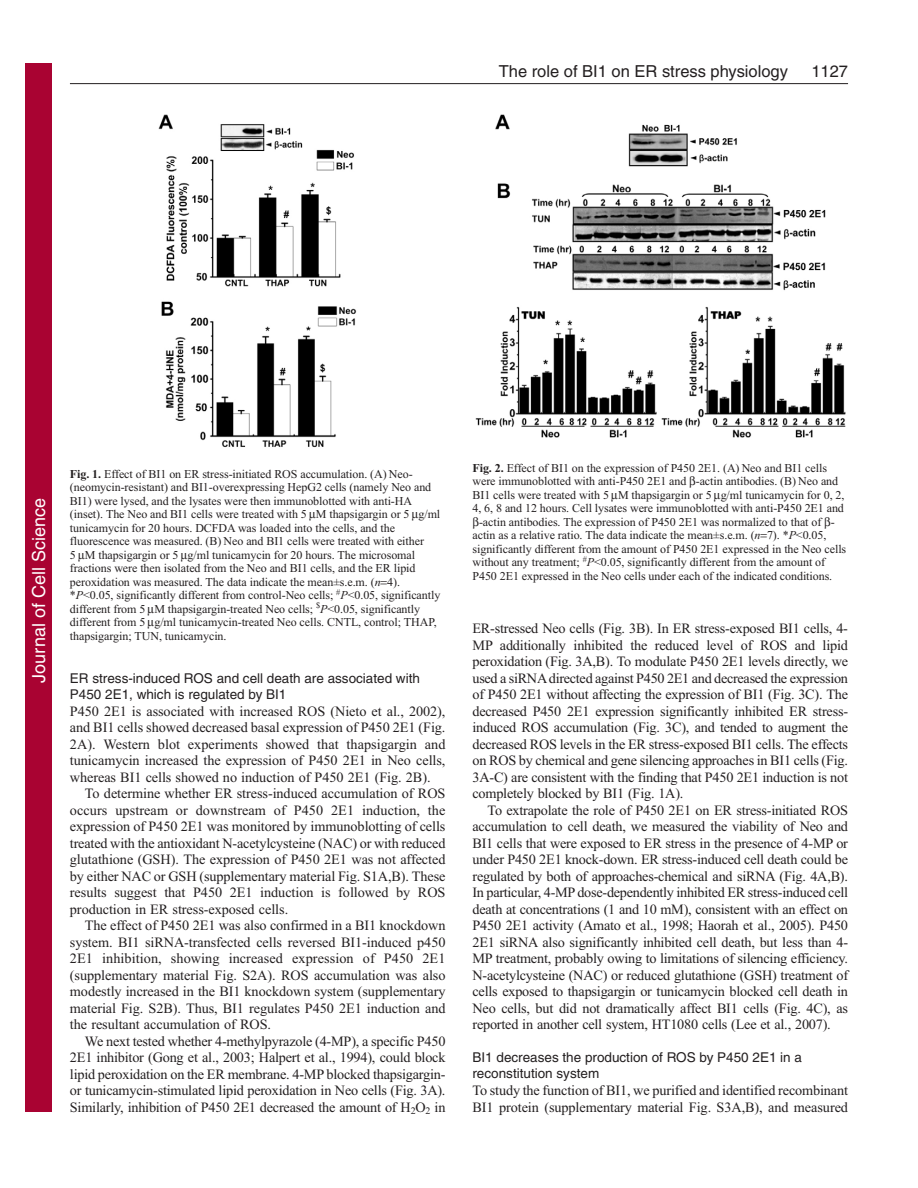
<style>
.page{position:relative;width:918px;height:1188px;background:#fff}
.page>*{position:absolute;margin:0;border:0;box-sizing:border-box;transform-origin:0 0}
.t1{font:18px "Helvetica";color:#fff}
.t2{font:16.5px "Helvetica";color:#231f20}
.t3{font:14.25px/16.5px "Times New Roman";letter-spacing:-.01em;color:#231f20;text-align:justify}
.t4{font:13.5px/16.5px "Helvetica";color:#231f20}
.t5{font:12px/13.5px "Times New Roman";letter-spacing:-.005em;color:#231f20}
.s1{font-weight:700}
.s2{font-style:italic}
</style>
<div class="page">
<hr style="left:70px;top:83px;width:778px;height:1px;background:#231f20">
<img style="left:158px;top:114px;width:199px;height:334px">
<img style="left:475px;top:114px;width:371px;height:324px">
<div style="left:26px;top:64px;width:26px;height:1048px;background:#a90332"></div>
<p class="t2" style="left:499px;top:65px;width:291px">The role of BI1 on ER stress physiology</p>
<p class="t2" style="left:811px;top:65px;width:38px">1127</p>
<p class="t1" style="left:28px;top:683px;width:186px;rotate:-90deg">Journal of Cell Science</p>
<p class="t5" style="left:70px;top:468px;width:372px"><span class="s1">Fig. 1.</span> Effect of BI1 on ER stress-initiated ROS accumulation. (A) Neo-(neomycin-resistant) and BI1-overexpressing HepG2 cells (namely Neo and BI1) were lysed, and the lysates were then immunoblotted with anti-HA (inset). The Neo and BI1 cells were treated with 5 M thapsigargin or 5 g/ml tunicamycin for 20 hours. DCFDA was loaded into the cells, and the fluorescence was measured. (B) Neo and BI1 cells were treated with either<br>5 M thapsigargin or 5 g/ml tunicamycin for 20 hours. The microsomal fractions were then isolated from the Neo and BI1 cells, and the ER lipid peroxidation was measured. The data indicate the mean±s.e.m. (<span class="s2">n</span> 4). *<span class="s2">P</span>&lt;0.05, significantly different from control-Neo cells; <sup>#</sup><span class="s2">P</span>&lt;0.05, significantly different from 5 M thapsigargin-treated Neo cells; <sup>$</sup><span class="s2">P</span>&lt;0.05, significantly different from 5 g/ml tunicamycin-treated Neo cells. CNTL, control; THAP, thapsigargin; TUN, tunicamycin.</p>
<p class="t4" style="left:70px;top:671px;width:352px">ER stress-induced ROS and cell death are associated with<br>P450 2E1, which is regulated by BI1</p>
<p class="t3" style="left:70px;top:704px;width:377px">P450 2E1 is associated with increased ROS (Nieto et al., 2002), and BI1 cells showed decreased basal expression of P450 2E1 (Fig.<br>2A). Western blot experiments showed that thapsigargin and tunicamycin increased the expression of P450 2E1 in Neo cells, whereas BI1 cells showed no induction of P450 2E1 (Fig. 2B).</p>
<p class="t3" style="left:70px;top:786px;width:377px;text-indent:15px">To determine whether ER stress-induced accumulation of ROS occurs upstream or downstream of P450 2E1 induction, the expression of P450 2E1 was monitored by immunoblotting of cells treated with the antioxidant N-acetylcysteine (NAC) or with reduced glutathione (GSH). The expression of P450 2E1 was not affected by either NAC or GSH (supplementary material Fig. S1A,B). These results suggest that P450 2E1 induction is followed by ROS production in ER stress-exposed cells.</p>
<p class="t3" style="left:70px;top:918px;width:377px;text-indent:15px">The effect of P450 2E1 was also confirmed in a BI1 knockdown system. BI1 siRNA-transfected cells reversed BI1-induced p450<br>2E1 inhibition, showing increased expression of P450 2E1 (supplementary material Fig. S2A). ROS accumulation was also modestly increased in the BI1 knockdown system (supplementary material Fig. S2B). Thus, BI1 regulates P450 2E1 induction and the resultant accumulation of ROS.</p>
<p class="t3" style="left:70px;top:1034px;width:377px;text-indent:15px">We next tested whether 4-methylpyrazole (4-MP), a specific P450<br>2E1 inhibitor (Gong et al., 2003; Halpert et al., 1994), could block lipid peroxidation on the ER membrane. 4-MP blocked thapsigargin&shy;or tunicamycin-stimulated lipid peroxidation in Neo cells (Fig. 3A).<br>Similarly, inhibition of P450 2E1 decreased the amount of H<sub>2</sub>O<sub>2</sub> in</p>
<p class="t5" style="left:472px;top:462px;width:356px"><span class="s1">Fig. 2.</span> Effect of BI1 on the expression of P450 2E1. (A) Neo and BI1 cells</p>
<p class="t5" style="left:472px;top:476px;width:367px">were immunoblotted with anti-P450 2E1 and -actin antibodies. (B) Neo and</p>
<p class="t5" style="left:472px;top:489px;width:374px">BI1 cells were treated with 5 M thapsigargin or 5 g/ml tunicamycin for 0, 2,</p>
<p class="t5" style="left:473px;top:503px;width:373px">4, 6, 8 and 12 hours. Cell lysates were immunoblotted with anti-P450 2E1 and</p>
<p class="t5" style="left:479px;top:516px;width:357px">-actin antibodies. The expression of P450 2E1 was normalized to that of -</p>
<p class="t5" style="left:473px;top:530px;width:355px">actin as a relative ratio. The data indicate the mean±s.e.m. (<span class="s2">n</span> 7). *<span class="s2">P</span>&lt;0.05,</p>
<p class="t5" style="left:473px;top:543px;width:375px">significantly different from the amount of P450 2E1 expressed in the Neo cells</p>
<p class="t5" style="left:473px;top:557px;width:354px">without any treatment; <sup>#</sup><span class="s2">P</span>&lt;0.05, significantly different from the amount of</p>
<p class="t5" style="left:472px;top:570px;width:361px">P450 2E1 expressed in the Neo cells under each of the indicated conditions.</p>
<p class="t3" style="left:472px;top:621px;width:377px">ER-stressed Neo cells (Fig. 3B). In ER stress-exposed BI1 cells, 4- MP additionally inhibited the reduced level of ROS and lipid peroxidation (Fig. 3A,B). To modulate P450 2E1 levels directly, we used a siRNA directed against P450 2E1 and decreased the expression of P450 2E1 without affecting the expression of BI1 (Fig. 3C). The decreased P450 2E1 expression significantly inhibited ER stress&shy;induced ROS accumulation (Fig. 3C), and tended to augment the decreased ROS levels in the ER stress-exposed BI1 cells. The effects on ROS by chemical and gene silencing approaches in BI1 cells (Fig.<br>3A-C) are consistent with the finding that P450 2E1 induction is not completely blocked by BI1 (Fig. 1A).</p>
<p class="t3" style="left:472px;top:803px;width:377px;text-indent:15px">To extrapolate the role of P450 2E1 on ER stress-initiated ROS accumulation to cell death, we measured the viability of Neo and BI1 cells that were exposed to ER stress in the presence of 4-MP or under P450 2E1 knock-down. ER stress-induced cell death could be regulated by both of approaches-chemical and siRNA (Fig. 4A,B).<br>In particular, 4-MP dose-dependently inhibited ER stress-induced cell death at concentrations (1 and 10 mM), consistent with an effect on P450 2E1 activity (Amato et al., 1998; Haorah et al., 2005). P450<br>2E1 siRNA also significantly inhibited cell death, but less than 4- MP treatment, probably owing to limitations of silencing efficiency.<br>N-acetylcysteine (NAC) or reduced glutathione (GSH) treatment of cells exposed to thapsigargin or tunicamycin blocked cell death in Neo cells, but did not dramatically affect BI1 cells (Fig. 4C), as reported in another cell system, HT1080 cells (Lee et al., 2007).</p>
<p class="t4" style="left:472px;top:1050px;width:331px">BI1 decreases the production of ROS by P450 2E1 in a reconstitution system</p>
<p class="t3" style="left:472px;top:1083px;width:377px">To study the function of BI1, we purified and identified recombinant<br>BI1 protein (supplementary material Fig. S3A,B), and measured</p>
</div>
